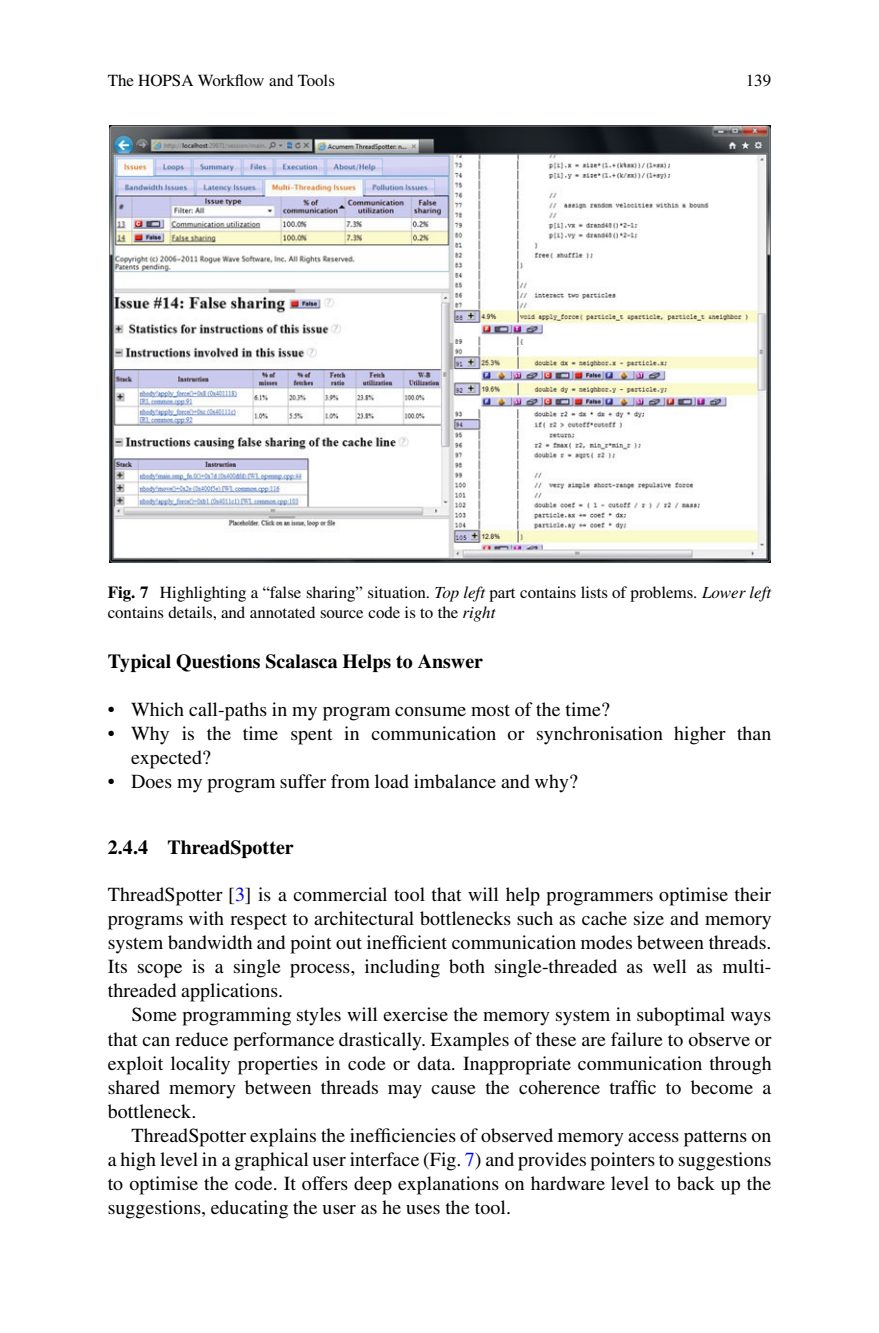
<style>
.page{position:relative;width:879px;height:1333px;background:#fff}
.page>*{position:absolute;margin:0;border:0;box-sizing:border-box;transform-origin:0 0}
.t1{font:20px/24px "Times";letter-spacing:.005em;color:#000;text-align:justify}
.t2{font:700 20px "Times";color:#000}
.t3{font:17px/20px "Times";letter-spacing:-.005em;color:#000}
.s1{font-weight:700}
.s2{font-style:italic}
.s3{color:#00f}
</style>
<div class="page">
<img style="left:109px;top:125px;width:661px;height:438px">
<p class="t3" style="left:108px;top:72px;width:229px">The HOPSA Workflow and Tools</p>
<p class="t3" style="left:746px;top:72px;width:27px">139</p>
<p class="t3" style="left:108px;top:584px;width:665px"><span class="s1">Fig. 7</span> Highlighting a “false sharing” situation. <span class="s2">Top left</span> part contains lists of problems. <span class="s2">Lower left </span>contains details, and annotated source code is to the <span class="s2">right</span></p>
<p class="t2" style="left:108px;top:653px;width:377px">Typical Questions Scalasca Helps to Answer</p>
<p class="t1" style="left:108px;top:698px;width:504px">• Which call-paths in my program consume most of the time?</p>
<p class="t1" style="left:131px;top:722px;width:642px;text-indent:-23px">• Why is the time spent in communication or synchronisation higher than expected?</p>
<p class="t1" style="left:108px;top:770px;width:472px">• Does my program suffer from load imbalance and why?</p>
<p class="t2" style="left:108px;top:839px;width:187px">2.4.4 ThreadSpotter</p>
<p class="t1" style="left:108px;top:884px;width:665px">ThreadSpotter [<span class="s3">3</span>] is a commercial tool that will help programmers optimise their programs with respect to architectural bottlenecks such as cache size and memory system bandwidth and point out inefficient communication modes between threads.<br>Its scope is a single process, including both single-threaded as well as multi&shy;threaded applications.</p>
<p class="t1" style="left:108px;top:1004px;width:665px;text-indent:24px">Some programming styles will exercise the memory system in suboptimal ways that can reduce performance drastically. Examples of these are failure to observe or exploit locality properties in code or data. Inappropriate communication through shared memory between threads may cause the coherence traffic to become a bottleneck.</p>
<p class="t1" style="left:108px;top:1124px;width:665px;text-indent:24px">ThreadSpotter explains the inefficiencies of observed memory access patterns on a high level in a graphical user interface (Fig. <span class="s3">7</span>) and provides pointers to suggestions to optimise the code. It offers deep explanations on hardware level to back up the suggestions, educating the user as he uses the tool.</p>
</div>
